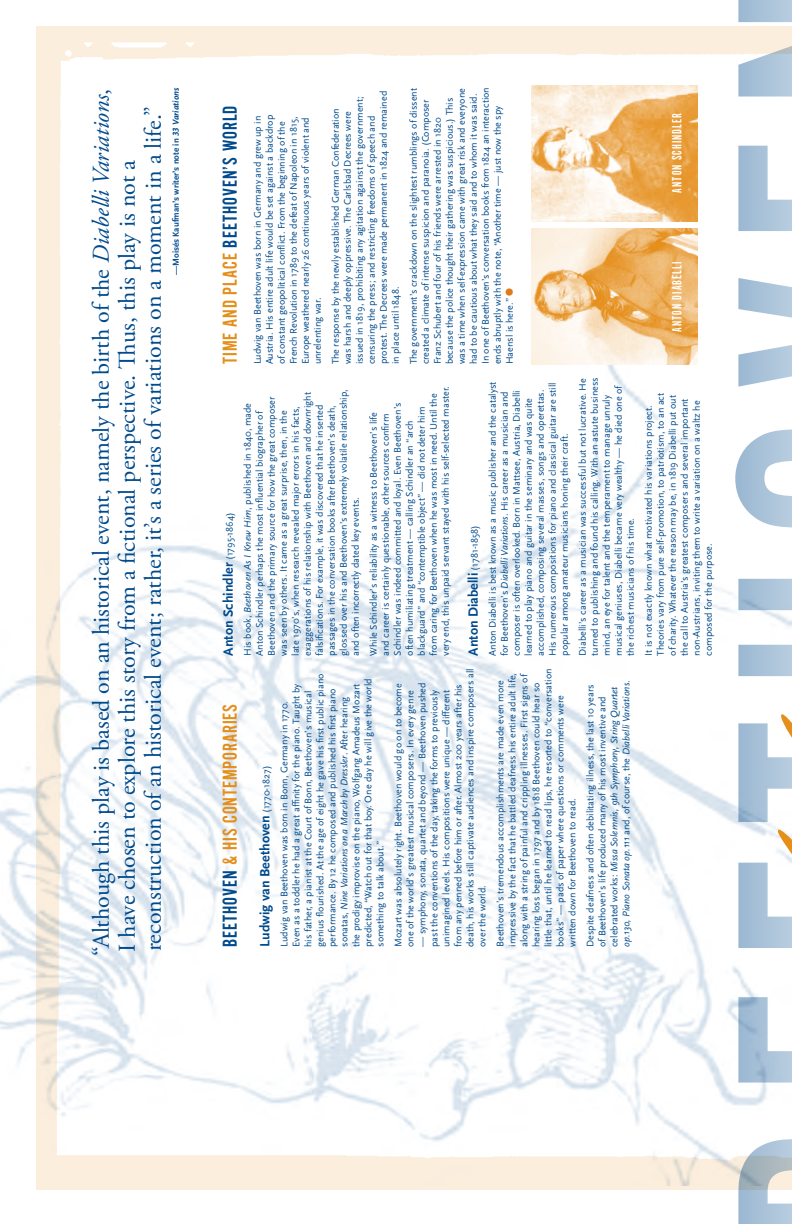
<style>
.page{position:relative;width:792px;height:1224px;background:#fff}
.page>*{position:absolute;margin:0;border:0;box-sizing:border-box;transform-origin:0 0}
.t1{font:24px/26px "Adobe Garamond Pro";color:#004b8d}
.t2{font:21px "Alternate Gothic No 2";letter-spacing:.05em;color:#004b8d}
.t3{font:21px "Alternate Gothic No 2";letter-spacing:.045em;color:#e58e1a}
.t4{font:700 14px "Scala Sans Pro";color:#004b8d}
.t5{font:14px "Alternate Gothic No 1";letter-spacing:.075em;color:#fff}
.t6{font:10px/12px "Scala Sans Pro";color:#004b8d}
.t7{font:700 9px "Scala Sans Pro";color:#004b8d}
.s1{font-style:italic}
.s2{color:#e58e1a}
.s3{color:#df7a1c}
.s4{font-weight:400;font-size:10px}
.s5{color:#004b8d}
</style>
<div class="page">
<img style="left:0;top:675px;width:36px;height:390px">
<img style="left:36px;top:27px;width:699px;height:1163px">
<svg style="left:735px;top:0;width:57px;height:1224px"></svg>
<img style="left:531px;top:85px;width:166px;height:136px">
<img style="left:531px;top:229px;width:166px;height:135px">
<p class="t1" style="left:89px;top:956px;width:869px;rotate:-90deg">“Although this play is based on an historical event, namely the birth of the <span class="s1">Diabelli Variations</span>,<br>I have chosen to explore this story from a fictional perspective. Thus, this play is not a reconstruction of an historical event; rather, it’s a series of variations on a moment in a life.”</p>
<p class="t7" style="left:171px;top:275px;width:189px;rotate:-90deg">—Moisés Kaufman’s writer’s note in <span class="s1">33 Variations</span></p>
<h2 class="t2" style="left:216px;top:364px;width:260px;rotate:-90deg"><span class="s2">Time and Place</span> Beethoven’s World</h2>
<p class="t6" style="left:251px;top:364px;width:251px;rotate:-90deg">Ludwig van Beethoven was born in Germany and grew up in Austria. His entire adult life would be set against a backdrop of constant geopolitical conflict. From the beginning of the French Revolution in 1789 to the defeat of Napoleon in 1815, Europe weathered nearly 26 continuous years of violent and unrelenting war.</p>
<p class="t6" style="left:329px;top:364px;width:275px;rotate:-90deg">The response by the newly established German Confederation was harsh and deeply oppressive. The Carlsbad Decrees were issued in 1819, prohibiting any agitation against the government; censuring the press; and restricting freedoms of speech and protest. The Decrees were made permanent in 1824 and remained in place until 1848.</p>
<p class="t6" style="left:407px;top:364px;width:279px;rotate:-90deg">The government’s crackdown on the slightest rumblings of dissent created a climate of intense suspicion and paranoia. (Composer Franz Schubert and four of his friends were arrested in 1820 because the police thought their gathering was suspicious.) This was a time when self-expression came with great risk and everyone had to be cautious about what they said and to whom it was said.<br>In one of Beethoven’s conversation books from 1824 an interaction ends abruptly with the note, “Another time — just now the spy Haensl is here.” <span class="s3">●</span></p>
<h3 class="t4" style="left:220px;top:656px;width:145px;rotate:-90deg">Anton Schindler <span class="s4">(1795-1864)</span></h3>
<p class="t6" style="left:242px;top:656px;width:268px;rotate:-90deg">His book, <span class="s1">Beethoven As I Knew Him</span>, published in 1840, made Anton Schindler perhaps the most influential biographer of Beethoven and the primary source for how the great composer was seen by others. It came as a great surprise, then, in the<br>late 1970’s, when research revealed major errors in his facts, exaggerations of his relationship with Beethoven and downright falsifications. For example, it was discovered that he inserted passages in the conversation books after Beethoven’s death, glossed over his and Beethoven’s extremely volatile relationship, and often incorrectly dated key events.</p>
<p class="t6" style="left:368px;top:656px;width:271px;rotate:-90deg">While Schindler’s reliability as a witness to Beethoven’s life<br>and career is certainly questionable, other sources confirm Schindler was indeed committed and loyal. Even Beethoven’s often humiliating treatment — calling Schindler an “arch blackguard” and “contemptible object” — did not deter him from caring for Beethoven when he was most in need. U ntil the very end, this unpaid servant stayed with his self-selected master.</p>
<h3 class="t4" style="left:465px;top:656px;width:132px;rotate:-90deg">Anton Diabelli <span class="s4">(1781-1858)</span></h3>
<p class="t6" style="left:487px;top:656px;width:276px;rotate:-90deg">Anton Diabelli is best known as a music publisher and the catalyst for Beethoven’s <span class="s1">Diabelli Variations</span>. His career as a musician and composer is often overlooked. Born in Mattsee, Austria, Diabelli learned to play piano and guitar in the seminary and was quite accomplished, composing several masses, songs and operettas.<br>His numerous compositions for piano and classical guitar are still popular among amateur musicians honing their craft.</p>
<p class="t6" style="left:577px;top:656px;width:280px;rotate:-90deg">Diabelli’s career as a musician was successful but not lucrative. He turned to publishing and found his calling. With an astute business mind, an eye for talent and the temperament to manage unruly musical geniuses, Diabelli became very wealthy — he died one of the richest musicians of his time.</p>
<h2 class="t3" style="left:216px;top:947px;width:245px;rotate:-90deg"><span class="s5">Beethoven</span> &amp; His Contemporaries</h2>
<p class="t6" style="left:416px;top:947px;width:280px;rotate:-90deg">— symphony, sonata, quartet and beyond — Beethoven pushed past the conventions of the day, taking the forms to previously unimagined levels. His compositions were unique — different from any penned before him or after. Almost 200 years after his death, his works still captivate audiences and inspire composers all over the world.</p>
<p class="t6" style="left:494px;top:947px;width:280px;rotate:-90deg">Beethoven’s tremendous accomplishments are made even more impressive by the fact that he battled deafness his entire adult life, along with a string of painful and crippling illnesses. First signs of hearing loss began in 1797 and by 1818 Beethoven could hear so little that, until he learned to read lips, he resorted to “conversation books” — pads of paper where questions or comments were written down for Beethoven to read.</p>
<p class="t6" style="left:278px;top:947px;width:275px;rotate:-90deg">Ludwig van Beethoven was born in Bonn, Germany in 1770.<br>Even as a toddler he had a great affinity for the piano. Taught by his father, a pianist at the Court of Bonn, Beethoven’s musical genius flourished. At the age of eight he gave his first public piano performance. By 12 he composed and published his first piano sonatas, <span class="s1">Nine Variations on a March by Dressler</span>. After hearing<br>the prodigy improvise on the piano, Wolfgang Amadeus Mozart predicted, “Watch out for that boy. One day he will give the world something to talk about.”</p>
<p class="t6" style="left:392px;top:947px;width:265px;rotate:-90deg">Mozart was absolutely right. Beethoven would go on to become one of the world’s greatest musical composers. In every genre</p>
<h3 class="t4" style="left:257px;top:947px;width:183px;rotate:-90deg">Ludwig van Beethoven <span class="s4">(1770-1827)</span></h3>
<p class="t6" style="left:584px;top:947px;width:268px;rotate:-90deg">Despite deafness and often debilitating illness, the last 10 years of Beethoven’s life produced many of his most inventive and celebrated works: <span class="s1">Missa Solemnis, 9th Symphony, String Quartet op.130, Piano Sonata op.111</span> and, of course, the <span class="s1">Diabelli Variations</span>.</p>
<h3 class="t5" style="left:667px;top:193px;width:81px;rotate:-90deg">Anton Schindler</h3>
<h3 class="t5" style="left:667px;top:332px;width:72px;rotate:-90deg">Anton diabelli</h3>
<p class="t6" style="left:643px;top:656px;width:264px;rotate:-90deg">It is not exactly known what motivated his variations project.<br>Theories vary from pure self-promotion, to patriotism, to an act of charity. Whatever the reason may be, in 1819 Diabelli put out the call to Austria’s greatest composers and several important non-Austrians, inviting them to write a variation on a waltz he composed for the purpose.</p>
</div>
